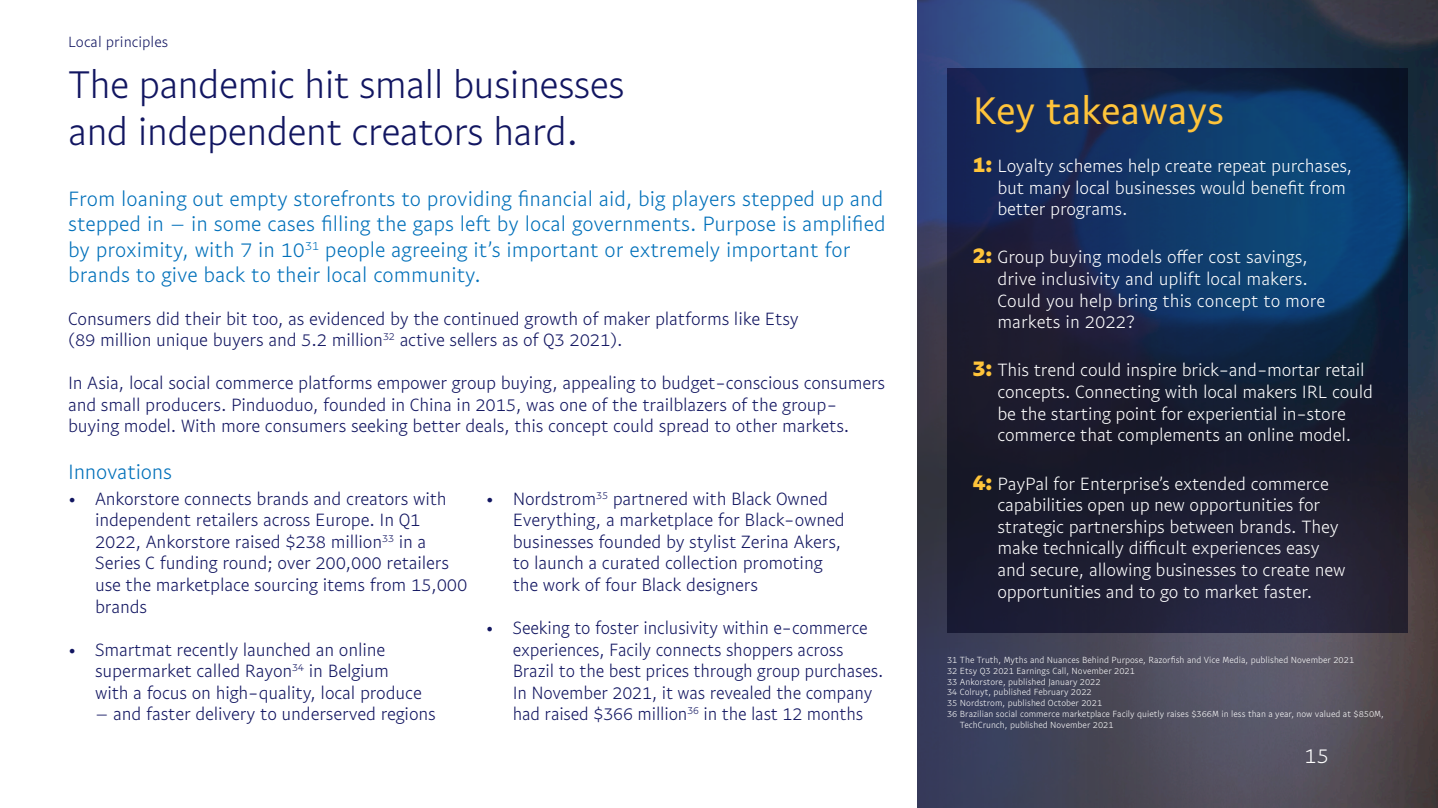
<style>
.page{position:relative;width:1438px;height:808px;background:#fff}
.page>*{position:absolute;margin:0;border:0;box-sizing:border-box;transform-origin:0 0}
.t1{font:300 39px/46.8px "Pay Pal Sans Small";letter-spacing:-.02em;color:#121661}
.t2{font:39px "Pay Pal Sans Small";letter-spacing:-.005em;color:#ffc43a}
.t3{font:300 21px/25.2px "Pay Pal Sans Small";color:#0070ba}
.t4{font:300 21px "Pay Pal Sans Small";color:#fff}
.t5{font:300 18px/21.6px "Pay Pal Sans Small";letter-spacing:-.01em;color:#121661}
.t6{font:300 18px/21.6px "Pay Pal Sans Small";letter-spacing:-.01em;color:#fff}
.t7{font:300 15px "Pay Pal Sans Small";color:#121661}
.t8{font:300 9px "Pay Pal Sans Small";color:#fff}
.s1{font-weight:700;font-size:22.5px;color:#ffc43a}
</style>
<div class="page">
<svg style="left:917px;top:0;width:520px;height:808px;background:#3f445a"></svg>
<svg style="left:947px;top:68px;width:460px;height:565px;background:#162645"></svg>
<p class="t7" style="left:68px;top:33px;width:102px">Local principles</p>
<h1 class="t1" style="left:68px;top:60px;width:558px">The pandemic hit small businesses and independent creators hard.</h1>
<p class="t3" style="left:68px;top:186px;width:819px">From loaning out empty storefronts to providing financial aid, big players stepped up and stepped in – in some cases filling the gaps left by local governments. Purpose is amplified by proximity, with 7 in 10<sup>31</sup> people agreeing it’s important or extremely important for brands to give back to their local community.</p>
<p class="t5" style="left:68px;top:307px;width:732px">Consumers did their bit too, as evidenced by the continued growth of maker platforms like Etsy (89 million unique buyers and 5.2 million<sup>32</sup> active sellers as of Q3 2021).</p>
<p class="t5" style="left:68px;top:372px;width:818px">In Asia, local social commerce platforms empower group buying, appealing to budget-conscious consumers and small producers. Pinduoduo, founded in China in 2015, was one of the trailblazers of the group&shy;buying model. With more consumers seeking better deals, this concept could spread to other markets.</p>
<p class="t3" style="left:68px;top:458px;width:105px">Innovations</p>
<p class="t5" style="left:95px;top:487px;width:374px;text-indent:-27px">• Ankorstore connects brands and creators with independent retailers across Europe. In Q1<br>2022, Ankorstore raised $238 million<sup>33</sup> in a Series C funding round; over 200,000 retailers use the marketplace sourcing items from 15,000 brands</p>
<p class="t5" style="left:95px;top:638px;width:328px;text-indent:-27px">• Smartmat recently launched an online supermarket called Rayon<sup>34</sup> in Belgium with a focus on high-quality, local produce</p>
<p class="t5" style="left:95px;top:703px;width:342px">– and faster delivery to underserved regions</p>
<p class="t5" style="left:512px;top:487px;width:333px;text-indent:-27px">• Nordstrom<sup>35</sup> partnered with Black Owned Everything, a marketplace for Black-owned businesses founded by stylist Zerina Akers, to launch a curated collection promoting the work of four Black designers</p>
<p class="t5" style="left:512px;top:616px;width:372px;text-indent:-27px">• Seeking to foster inclusivity within e-commerce experiences, Facily connects shoppers across Brazil to the best prices through group purchases.<br>In November 2021, it was revealed the company had raised $366 million<sup>36</sup> in the last 12 months</p>
<h1 class="t2" style="left:972px;top:86px;width:253px">Key takeaways</h1>
<p class="t6" style="left:997px;top:154px;width:356px;text-indent:-25px"><span class="s1">1:</span> Loyalty schemes help create repeat purchases, but many local businesses would benefit from better programs.</p>
<p class="t6" style="left:997px;top:246px;width:329px;text-indent:-25px"><span class="s1">2:</span> Group buying models offer cost savings, drive inclusivity and uplift local makers.<br>Could you help bring this concept to more markets in 2022?</p>
<p class="t6" style="left:997px;top:359px;width:377px;text-indent:-25px"><span class="s1">3:</span> This trend could inspire brick-and-mortar retail concepts. Connecting with local makers IRL could be the starting point for experiential in-store commerce that complements an online model.</p>
<p class="t6" style="left:997px;top:472px;width:349px;text-indent:-25px"><span class="s1">4:</span> PayPal for Enterprise’s extended commerce capabilities open up new opportunities for strategic partnerships between brands. They make technically difficult experiences easy and secure, allowing businesses to create new opportunities and to go to market faster.</p>
<p class="t8" style="left:947px;top:654px;width:408px">31 The Truth, Myths and Nuances Behind Purpose, Razorfish and Vice Media, published November 2021</p>
<p class="t8" style="left:947px;top:665px;width:189px">32 Etsy Q3 2021 Earnings Call, November 2021</p>
<p class="t8" style="left:947px;top:676px;width:155px">33 Ankorstore, published January 2022</p>
<p class="t8" style="left:947px;top:687px;width:146px">34 Colruyt, published February 2022</p>
<p class="t8" style="left:947px;top:697px;width:156px">35 Nordstrom, published October 2021</p>
<p class="t8" style="left:947px;top:708px;width:438px">36 Brazilian social commerce marketplace Facily quietly raises $366M in less than a year, now valued at $850M,</p>
<p class="t8" style="left:959px;top:719px;width:155px">TechCrunch, published November 2021</p>
<p class="t4" style="left:1304px;top:743px;width:26px">15</p>
</div>
